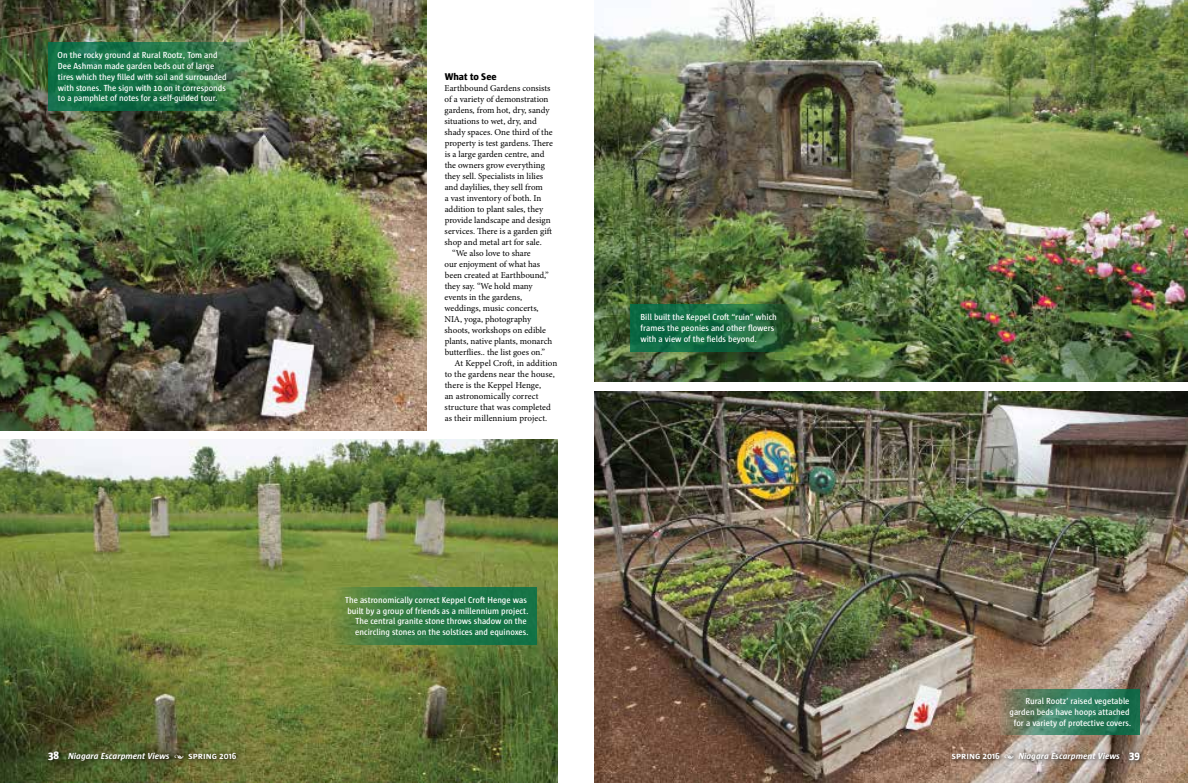
<style>
.page{position:relative;width:1188px;height:783px;background:#fff}
.page>*{position:absolute;margin:0;border:0;box-sizing:border-box;transform-origin:0 0}
.t1{font:800 10px "Sun";color:#000}
.t2{font:9px "Minion Pro";color:#000}
.t3{font:600 9px/10.8px "Sun";color:#fff;text-align:right;scale:.95 1}
.t4{font:italic 700 9px "Sun";color:#fff}
.s1{font-weight:800;font-style:normal;font-size:11px}
.s2{font-family:"Minion Pro";font-weight:400;font-style:normal}
.s3{font-style:normal}
</style>
<div class="page">
<img style="left:0;top:0;width:426px;height:430px">
<img style="left:594px;top:0;width:594px;height:382px">
<img style="left:594px;top:392px;width:594px;height:391px">
<img style="left:0;top:440px;width:558px;height:343px">
<svg style="left:333px;top:587px;width:204px;height:57px"></svg>
<svg style="left:997px;top:689px;width:143px;height:46px"></svg>
<img style="left:48px;top:43px;width:212px;height:68px">
<svg style="left:630px;top:304px;width:166px;height:48px"></svg>
<div style="left:949px;top:749px;width:196px;height:17px;background:#000;opacity:.75"></div>
<div style="left:46px;top:748px;width:196px;height:18px;background:#000;opacity:.75"></div>
<p class="t3" style="left:58px;top:50px;width:180px;text-align:left">On the rocky ground at Rural Rootz, Tom and Dee Ashman made garden beds out of large tires which they filled with soil and surrounded with stones. The sign with 10 on it corresponds to a pamphlet of notes for a self-guided tour.</p>
<p class="t1" style="left:445px;top:71px;width:53px">What to See</p>
<p class="t2" style="left:444px;top:82px;width:108px">Earthbound Gardens consists</p>
<p class="t2" style="left:445px;top:93px;width:106px">of a variety of demonstration</p>
<p class="t2" style="left:445px;top:104px;width:106px">gardens, from hot, dry, sandy</p>
<p class="t2" style="left:445px;top:115px;width:94px">situations to wet, dry, and</p>
<p class="t2" style="left:445px;top:126px;width:109px">shady spaces. One third of the</p>
<p class="t2" style="left:445px;top:137px;width:110px">property is test gardens. There</p>
<p class="t2" style="left:445px;top:148px;width:101px">is a large garden centre, and</p>
<p class="t2" style="left:445px;top:159px;width:102px">the owners grow everything</p>
<p class="t2" style="left:445px;top:170px;width:100px">they sell. Specialists in lilies</p>
<p class="t2" style="left:445px;top:181px;width:100px">and daylilies, they sell from</p>
<p class="t2" style="left:445px;top:192px;width:98px">a vast inventory of both. In</p>
<p class="t2" style="left:445px;top:203px;width:100px">addition to plant sales, they</p>
<p class="t2" style="left:445px;top:214px;width:107px">provide landscape and design</p>
<p class="t2" style="left:445px;top:225px;width:109px">services. There is a garden gift</p>
<p class="t2" style="left:445px;top:236px;width:99px">shop and metal art for sale.</p>
<p class="t2" style="left:452px;top:247px;width:80px">“We also love to share</p>
<p class="t2" style="left:445px;top:258px;width:97px">our enjoyment of what has</p>
<p class="t2" style="left:445px;top:269px;width:105px">been created at Earthbound,”</p>
<p class="t2" style="left:445px;top:280px;width:90px">they say. “We hold many</p>
<p class="t2" style="left:445px;top:291px;width:79px">events in the gardens,</p>
<p class="t2" style="left:445px;top:302px;width:96px">weddings, music concerts,</p>
<p class="t2" style="left:445px;top:313px;width:88px">NIA, yoga, photography</p>
<p class="t2" style="left:445px;top:324px;width:103px">shoots, workshops on edible</p>
<p class="t2" style="left:445px;top:335px;width:109px">plants, native plants, monarch</p>
<p class="t2" style="left:445px;top:346px;width:102px">butterflies.. the list goes on.”</p>
<p class="t2" style="left:454px;top:357px;width:104px">At Keppel Croft, in addition</p>
<p class="t2" style="left:445px;top:368px;width:112px">to the gardens near the house,</p>
<p class="t2" style="left:445px;top:379px;width:98px">there is the Keppel Henge,</p>
<p class="t2" style="left:445px;top:390px;width:95px">an astronomically correct</p>
<p class="t2" style="left:445px;top:401px;width:108px">structure that was completed</p>
<p class="t2" style="left:445px;top:412px;width:104px">as their millennium project.</p>
<p class="t3" style="left:345px;top:594px;width:195px">The astronomically correct Keppel Croft Henge was built by a group of friends as a millennium project.<br>The central granite stone throws shadow on the encircling stones on the solstices and equinoxes.</p>
<p class="t3" style="left:640px;top:312px;width:145px;text-align:left">Bill built the Keppel Croft “ruin” which frames the peonies and other flowers with a view of the fields beyond.</p>
<p class="t3" style="left:1010px;top:695px;width:130px">Rural Rootz’ raised vegetable garden beds have hoops attached for a variety of protective covers.</p>
<p class="t4" style="left:48px;top:751px;width:190px"><span class="s1">38</span> Niagara Escarpment Views <span class="s2">•</span> <span class="s3">spring 2016</span></p>
<p class="t4" style="left:952px;top:751px;width:190px"><span class="s3">spring 2016</span> <span class="s2">•</span> Niagara Escarpment Views <span class="s1">39</span></p>
</div>
